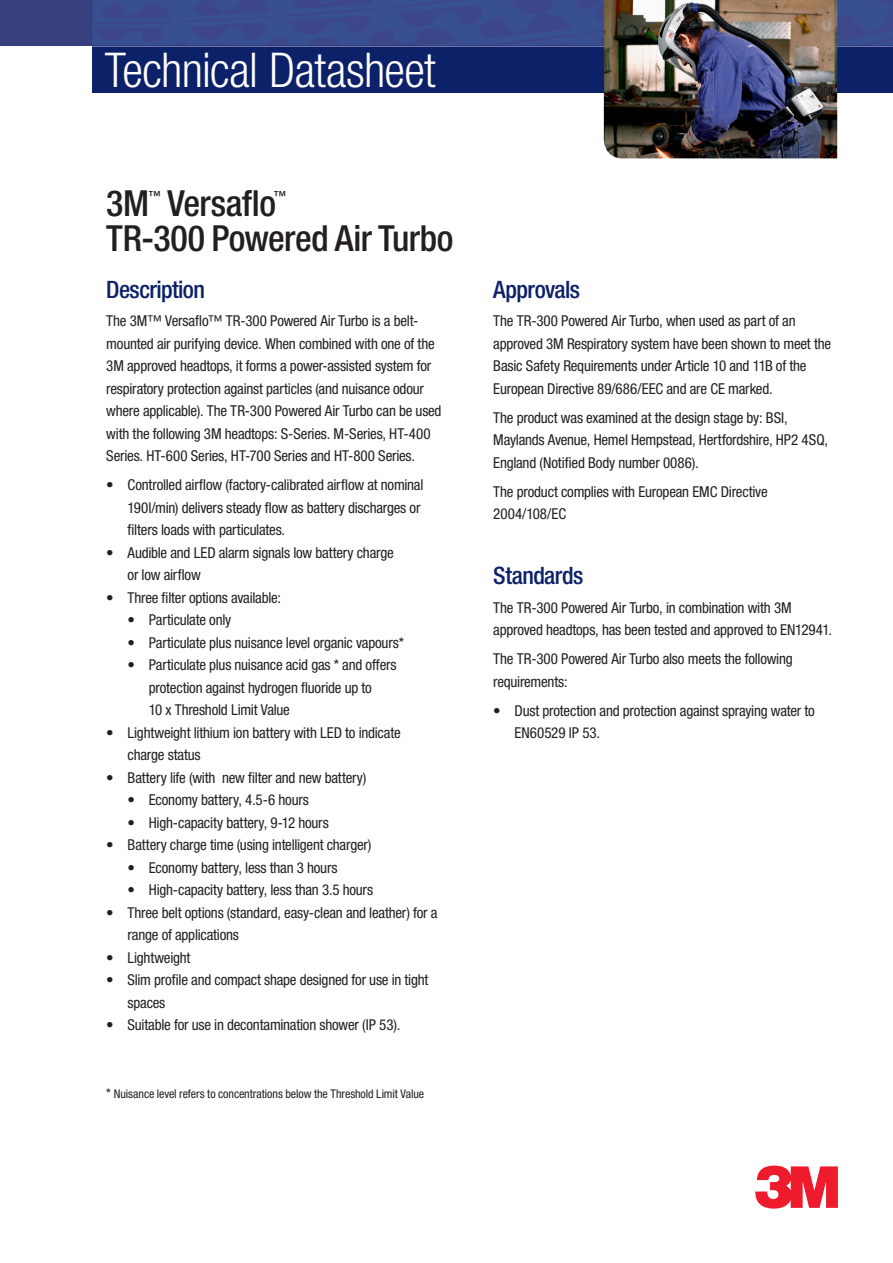
<style>
.page{position:relative;width:893px;height:1263px;background:#fff}
.page>*{position:absolute;margin:0;border:0;box-sizing:border-box;transform-origin:0 0}
.t1{font:300 condensed 48px "Helvetica Neue LTW1 G";letter-spacing:-.015em;color:#fff}
.t2{font:500 condensed 36px "Helvetica Neue LTW1 G";letter-spacing:-.01em;color:#231f20}
.t3{font:500 condensed 24px "Helvetica Neue LTW1 G";letter-spacing:-.025em;color:#0d2169}
.t4{font:condensed 15px/22.5px "Helvetica Neue LTW1 G";letter-spacing:-.015em;color:#231f20}
.t5{font:500 condensed 12.6px "Helvetica Neue LTW1 G";color:#231f20}
.t6{font:condensed 12px "Helvetica Neue LTW1 G";letter-spacing:-.005em;color:#231f20}
.s1{font-size:13.5px}
</style>
<div class="page">
<div style="left:92px;top:46px;width:801px;height:47px;background:#0d2169"></div>
<div style="left:0;top:0;width:92px;height:46px;background:#37407d"></div>
<svg style="left:92px;top:0;width:801px;height:46px;background:#394b8d"></svg>
<hr style="left:92px;top:46px;width:801px;height:1px;background:#7073a3">
<img style="left:604px;top:0;width:233px;height:158px">
<svg style="left:755px;top:1165px;width:83px;height:43px"></svg>
<h1 class="t1" style="left:105px;top:53px;width:333px">Technical Datasheet</h1>
<h2 class="t2" style="left:106px;top:190px;width:44px">3M</h2>
<p class="t5" style="left:149px;top:191px;width:14px">™</p>
<h2 class="t2" style="left:168px;top:190px;width:110px">Versaflo</h2>
<p class="t5" style="left:274px;top:191px;width:14px">™</p>
<h2 class="t2" style="left:106px;top:225px;width:348px">TR-300 Powered Air Turbo</h2>
<h3 class="t3" style="left:106px;top:281px;width:100px">Description</h3>
<p class="t4" style="left:106px;top:311px;width:337px">The 3M™ Versaflo™ TR-300 Powered Air Turbo is a belt&shy;mounted air purifying device. When combined with one of the 3M approved headtops, it forms a power-assisted system for respiratory protection against particles (and nuisance odour where applicable). The TR-300 Powered Air Turbo can be used with the following 3M headtops: S-Series. M-Series, HT-400<br>Series. HT-600 Series, HT-700 Series and HT-800 Series.</p>
<p class="t4" style="left:128px;top:475px;width:297px;text-indent:-21px">• Controlled airflow (factory-calibrated airflow at nominal<br>190l/min) delivers steady flow as battery discharges or filters loads with particulates.</p>
<p class="t4" style="left:128px;top:542px;width:268px;text-indent:-21px">• Audible and LED alarm signals low battery charge or low airflow</p>
<p class="t4" style="left:106px;top:587px;width:176px">• Three filter options available:</p>
<p class="t4" style="left:128px;top:610px;width:105px">• Particulate only</p>
<p class="t4" style="left:128px;top:632px;width:278px">• Particulate plus nuisance level organic vapours*</p>
<p class="t4" style="left:149px;top:655px;width:249px;text-indent:-21px">• Particulate plus nuisance acid gas * and offers protection against hydrogen fluoride up to<br>10 x Threshold Limit Value</p>
<p class="t4" style="left:128px;top:722px;width:275px;text-indent:-21px">• Lightweight lithium ion battery with LED to indicate charge status</p>
<p class="t4" style="left:106px;top:767px;width:261px">• Battery life (with new filter and new battery)</p>
<p class="t4" style="left:128px;top:790px;width:183px">• Economy battery, 4.5-6 hours</p>
<p class="t4" style="left:128px;top:812px;width:203px">• High-capacity battery, 9-12 hours</p>
<p class="t4" style="left:106px;top:835px;width:267px">• Battery charge time (using intelligent charger)</p>
<p class="t4" style="left:128px;top:857px;width:211px">• Economy battery, less than 3 hours</p>
<p class="t4" style="left:128px;top:880px;width:247px">• High-capacity battery, less than 3.5 hours</p>
<p class="t4" style="left:128px;top:902px;width:311px;text-indent:-21px">• Three belt options (standard, easy-clean and leather) for a range of applications</p>
<p class="t4" style="left:106px;top:947px;width:86px">• Lightweight</p>
<p class="t4" style="left:128px;top:970px;width:302px;text-indent:-21px">• Slim profile and compact shape designed for use in tight spaces</p>
<p class="t4" style="left:106px;top:1015px;width:295px">• Suitable for use in decontamination shower (IP 53).</p>
<p class="t6" style="left:106px;top:1089px;width:319px"><span class="s1">*</span> Nuisance level refers to concentrations below the Threshold Limit Value</p>
<h3 class="t3" style="left:493px;top:281px;width:88px">Approvals</h3>
<p class="t4" style="left:493px;top:311px;width:339px">The TR-300 Powered Air Turbo, when used as part of an approved 3M Respiratory system have been shown to meet the Basic Safety Requirements under Article 10 and 11B of the European Directive 89/686/EEC and are CE marked.</p>
<p class="t4" style="left:493px;top:407px;width:336px">The product was examined at the design stage by: BSI,<br>Maylands Avenue, Hemel Hempstead, Hertfordshire, HP2 4SQ,<br>England (Notified Body number 0086).</p>
<p class="t4" style="left:493px;top:481px;width:276px">The product complies with European EMC Directive<br>2004/108/EC</p>
<h3 class="t3" style="left:493px;top:567px;width:92px">Standards</h3>
<p class="t4" style="left:493px;top:597px;width:340px">The TR-300 Powered Air Turbo, in combination with 3M approved headtops, has been tested and approved to EN12941.</p>
<p class="t4" style="left:493px;top:649px;width:301px">The TR-300 Powered Air Turbo also meets the following requirements:</p>
<p class="t4" style="left:514px;top:700px;width:302px;text-indent:-21px">• Dust protection and protection against spraying water to<br>EN60529 IP 53.</p>
</div>
